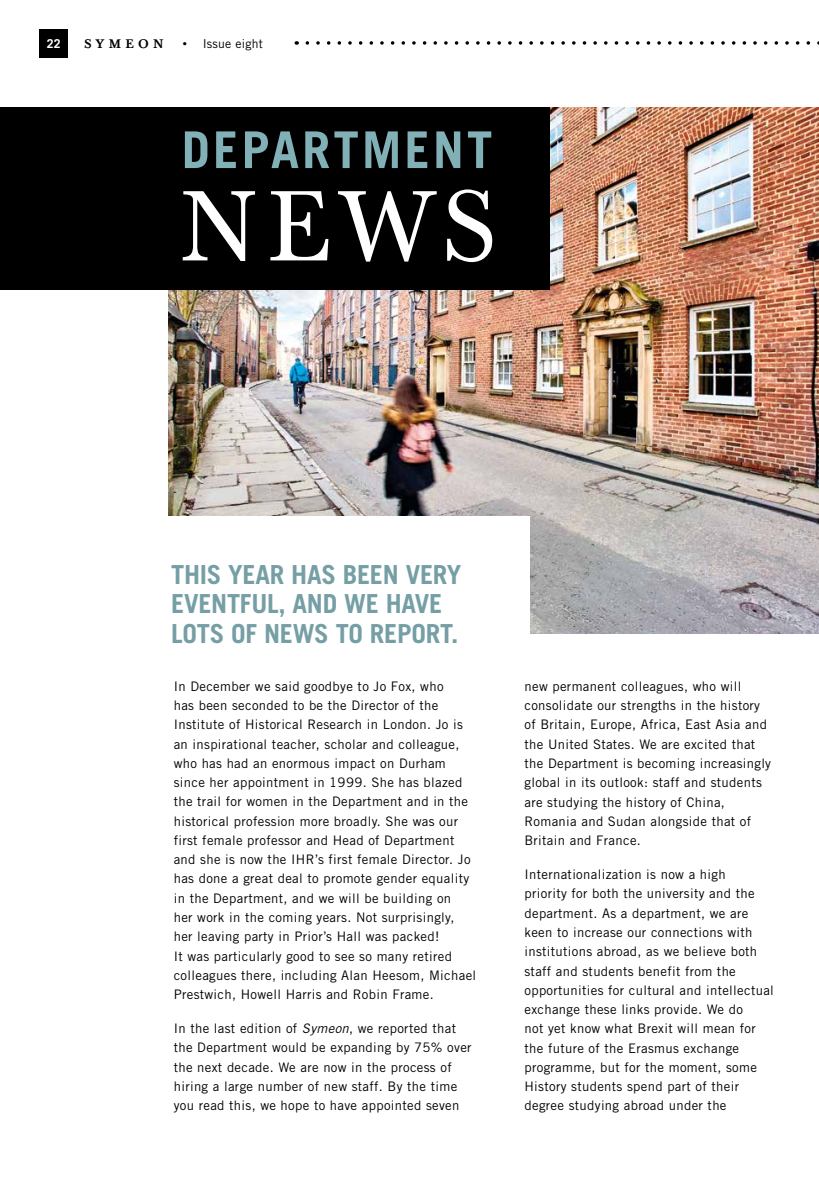
<style>
.page{position:relative;width:819px;height:1191px;background:#fff}
.page>*{position:absolute;margin:0;border:0;box-sizing:border-box;transform-origin:0 0}
.t1{font:98px "Baskerville BQ";color:#fff}
.t2{font:700 50.75px "Trade Gothic";letter-spacing:.06em;color:#81b0b7}
.t3{font:700 26.25px/29.8px "Trade Gothic";letter-spacing:-.01em;color:#759fa5}
.t4{font:13.12px/19.2px "Trade Gothic";letter-spacing:.025em;color:#000}
.t5{font:12.25px "Trade Gothic";letter-spacing:.015em;color:#000}
.t6{font:500 12.25px "Baskerville BQ";letter-spacing:.37em;color:#000}
.t7{font:700 12.25px "Trade Gothic";color:#fff}
.s1{font-family:"Baskerville BQ";font-weight:500}
.s2{font-style:italic}
</style>
<div class="page">
<div style="left:40px;top:30px;width:28px;height:28px;background:#000"></div>
<svg style="left:296px;top:41px;width:523px;height:4px"></svg>
<img style="left:169px;top:107px;width:650px;height:527px">
<div style="left:0;top:107px;width:549px;height:183px;background:#000"></div>
<div style="left:168px;top:516px;width:362px;height:129px;background:#fff"></div>
<p class="t7" style="left:47px;top:36px;width:15px">22</p>
<p class="t6" style="left:84px;top:36px;width:80px">SYMEON</p>
<p class="t5" style="left:183px;top:36px;width:81px"><span class="s1">•</span> Issue eight</p>
<h2 class="t2" style="left:182px;top:119px;width:312px">DEPARTMENT</h2>
<h1 class="t1" style="left:180px;top:170px;width:317px">NEWS</h1>
<h3 class="t3" style="left:171px;top:559px;width:291px">THIS YEAR HAS BEEN VERY<br>EVENTFUL, AND WE HAVE<br>LOTS OF NEWS TO REPORT.</h3>
<p class="t4" style="left:174px;top:676px;width:304px">In December we said goodbye to Jo Fox, who<br>has been seconded to be the Director of the Institute of Historical Research in London. Jo is an inspirational teacher, scholar and colleague, who has had an enormous impact on Durham since her appointment in 1999. She has blazed the trail for women in the Department and in the historical profession more broadly. She was our first female professor and Head of Department and she is now the IHR’s first female Director. Jo has done a great deal to promote gender equality in the Department, and we will be building on<br>her work in the coming years. Not surprisingly, her leaving party in Prior’s Hall was packed!<br>It was particularly good to see so many retired colleagues there, including Alan Heesom, Michael Prestwich, Howell Harris and Robin Frame.</p>
<p class="t4" style="left:174px;top:1018px;width:299px">In the last edition of <span class="s2">Symeon</span>, we reported that the Department would be expanding by 75% over the next decade. We are now in the process of hiring a large number of new staff. By the time you read this, we hope to have appointed seven</p>
<p class="t4" style="left:524px;top:676px;width:248px">new permanent colleagues, who will consolidate our strengths in the history of Britain, Europe, Africa, East Asia and the United States. We are excited that the Department is becoming increasingly global in its outlook: staff and students are studying the history of China, Romania and Sudan alongside that of Britain and France.</p>
<p class="t4" style="left:524px;top:864px;width:251px">Internationalization is now a high<br>priority for both the university and the department. As a department, we are keen to increase our connections with institutions abroad, as we believe both staff and students benefit from the opportunities for cultural and intellectual exchange these links provide. We do<br>not yet know what Brexit will mean for the future of the Erasmus exchange programme, but for the moment, some History students spend part of their degree studying abroad under the</p>
</div>
